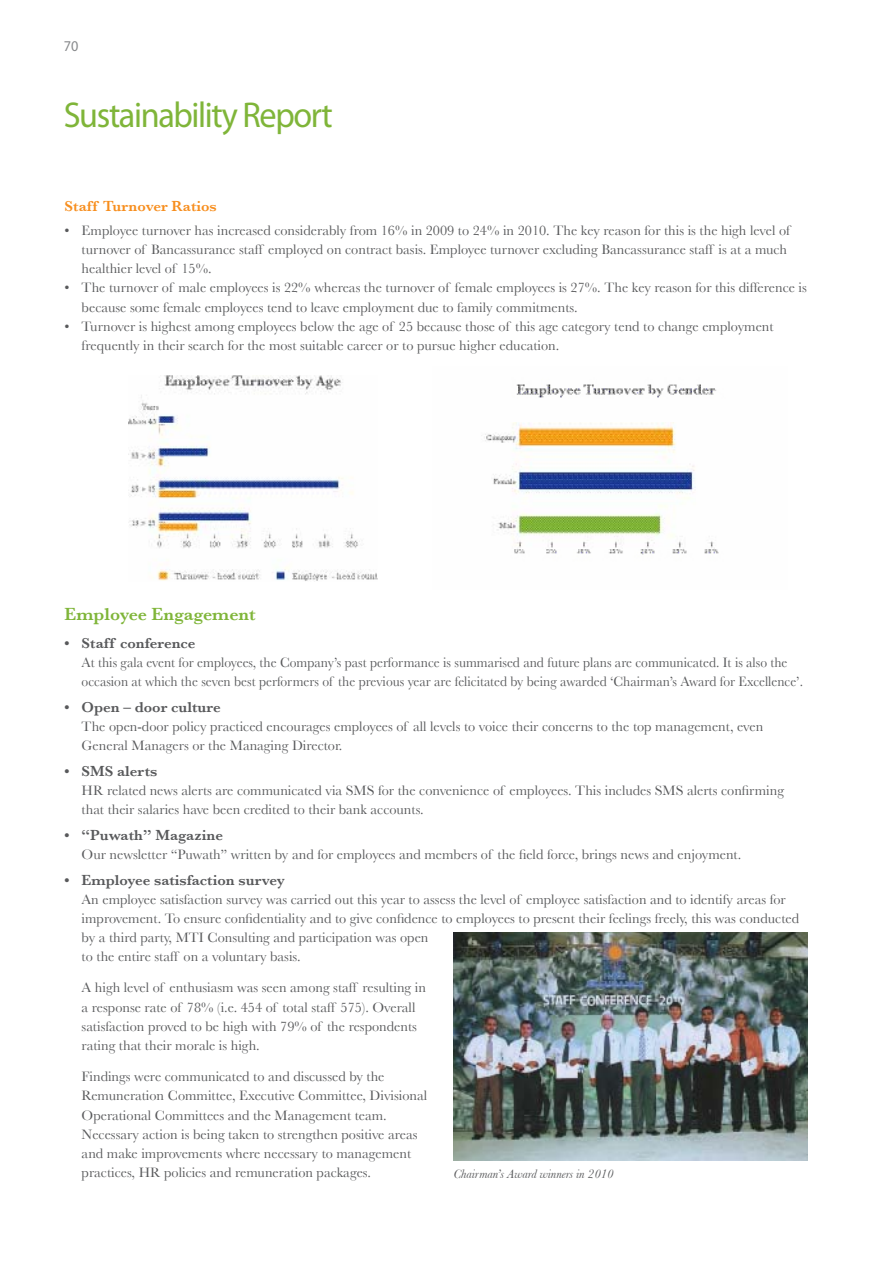
<style>
.page{position:relative;width:893px;height:1263px;background:#fff}
.page>*{position:absolute;margin:0;border:0;box-sizing:border-box;transform-origin:0 0}
.t1{font:36px "Myriad Pro";letter-spacing:-.04em;color:#7fb539;scale:.95 1}
.t2{font:600 18px "Baskerville";color:#7fb539}
.t3{font:600 15px "Baskerville";color:#58595b}
.t4{font:600 15px "Baskerville";color:#f78e1e}
.t5{font:15px "Myriad Pro";color:#888a8c;scale:.95 1}
.t6{font:14.25px/19.2px "Baskerville";color:#58595b}
.t7{font:14.25px/19.2px "Baskerville";color:#58595b;scale:.95 1}
.t8{font:italic 12.75px "Baskerville";color:#58595b}
</style>
<div class="page">
<img style="left:453px;top:933px;width:354px;height:227px">
<img style="left:129px;top:376px;width:248px;height:205px">
<img style="left:484px;top:384px;width:235px;height:171px">
<p class="t5" style="left:64px;top:40px;width:17px">70</p>
<h1 class="t1" style="left:64px;top:102px;width:285px">Sustainability Report</h1>
<p class="t4" style="left:65px;top:198px;width:154px">Staff Turnover Ratios</p>
<p class="t6" style="left:82px;top:221px;width:710px;text-indent:-17px">• Employee turnover has increased considerably from 16% in 2009 to 24% in 2010. The key reason for this is the high level of turnover of Bancassurance staff employed on contract basis. Employee turnover excluding Bancassurance staff is at a much healthier level of 15%.</p>
<p class="t6" style="left:82px;top:278px;width:726px;text-indent:-17px">• The turnover of male employees is 22% whereas the turnover of female employees is 27%. The key reason for this difference is because some female employees tend to leave employment due to family commitments.</p>
<p class="t6" style="left:82px;top:317px;width:693px;text-indent:-17px">• Turnover is highest among employees below the age of 25 because those of this age category tend to change employment frequently in their search for the most suitable career or to pursue higher education.</p>
<p class="t2" style="left:65px;top:604px;width:193px">Employee Engagement</p>
<p class="t3" style="left:65px;top:634px;width:132px">• Staff conference</p>
<p class="t7" style="left:82px;top:653px;width:760px">At this gala event for employees, the Company’s past performance is summarised and future plans are communicated. It is also the occasion at which the seven best performers of the previous year are felicitated by being awarded ‘Chairman’s Award for Excellence’.</p>
<p class="t3" style="left:65px;top:698px;width:157px">• Open – door culture</p>
<p class="t6" style="left:82px;top:717px;width:683px">The open-door policy practiced encourages employees of all levels to voice their concerns to the top management, even<br>General Managers or the Managing Director.</p>
<p class="t3" style="left:65px;top:762px;width:94px">• SMS alerts</p>
<p class="t6" style="left:82px;top:781px;width:704px">HR related news alerts are communicated via SMS for the convenience of employees. This includes SMS alerts confirming that their salaries have been credited to their bank accounts.</p>
<p class="t3" style="left:65px;top:826px;width:160px">• “Puwath” Magazine</p>
<p class="t6" style="left:82px;top:845px;width:661px">Our newsletter “Puwath” written by and for employees and members of the field force, brings news and enjoyment.</p>
<p class="t3" style="left:65px;top:871px;width:222px">• Employee satisfaction survey</p>
<p class="t6" style="left:82px;top:889px;width:719px">An employee satisfaction survey was carried out this year to assess the level of employee satisfaction and to identify areas for improvement. To ensure confidentiality and to give confidence to employees to present their feelings freely, this was conducted by a third party, MTI Consulting and participation was open<br>to the entire staff on a voluntary basis.</p>
<p class="t6" style="left:82px;top:978px;width:346px">A high level of enthusiasm was seen among staff resulting in a response rate of 78% (i.e. 454 of total staff 575). Overall satisfaction proved to be high with 79% of the respondents rating that their morale is high.</p>
<p class="t6" style="left:82px;top:1067px;width:347px">Findings were communicated to and discussed by the Remuneration Committee, Executive Committee, Divisional Operational Committees and the Management team.<br>Necessary action is being taken to strengthen positive areas and make improvements where necessary to management practices, HR policies and remuneration packages.</p>
<p class="t8" style="left:453px;top:1167px;width:161px">Chairman’s Award winners in 2010</p>
</div>
